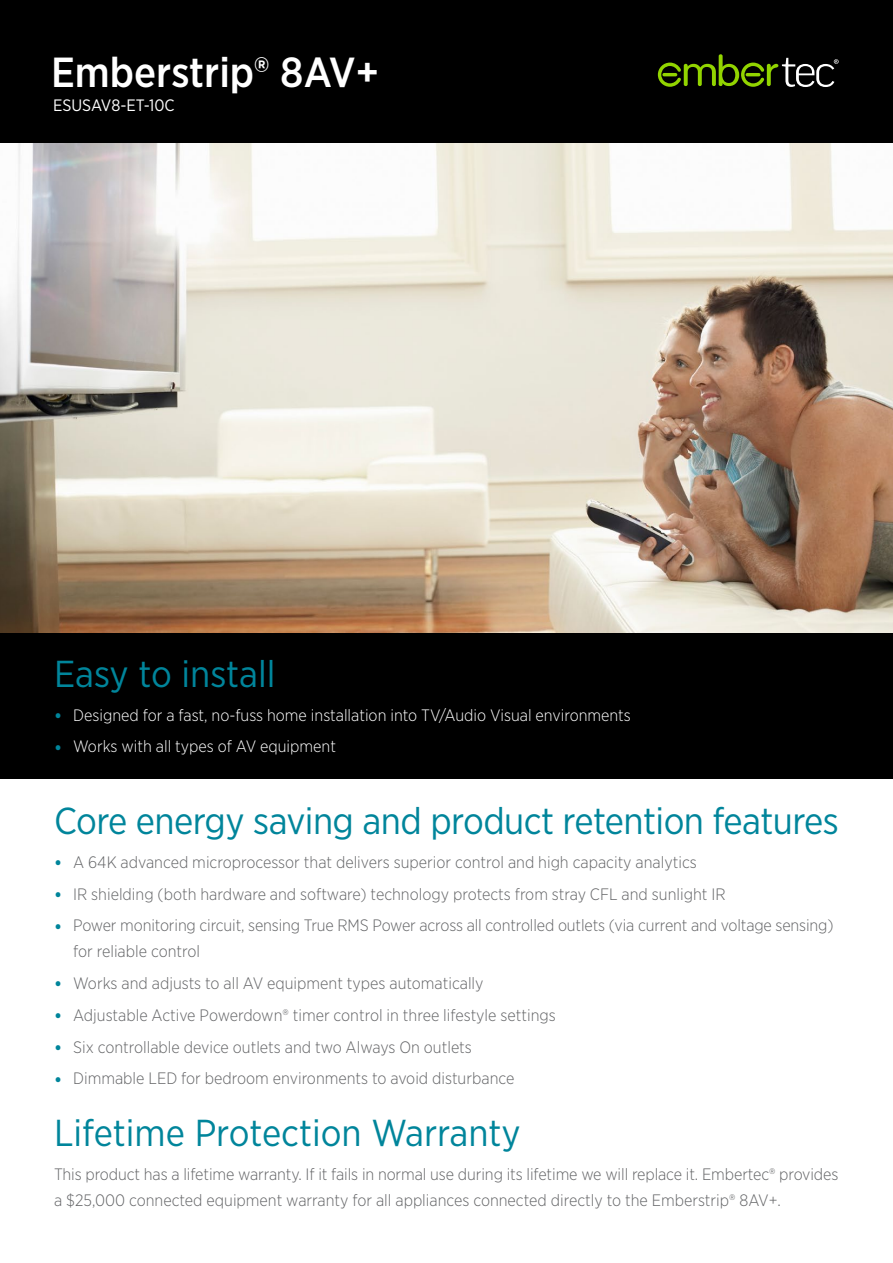
<style>
.page{position:relative;width:893px;height:1263px;background:#fff}
.page>*{position:absolute;margin:0;border:0;box-sizing:border-box;transform-origin:0 0}
.t1{font:500 42px "Gotham Narrow";color:#fff}
.t2{font:37.5px "Gotham Narrow";letter-spacing:-.015em;color:#00859b}
.t3{font:300 16.5px/25.5px "Gotham Narrow";color:#636466}
.t4{font:300 16.5px "Gotham Narrow";color:#fff}
.t5{font:16.5px "Gotham Narrow";color:#fff}
.s1{font-weight:500;font-size:18px;color:#00859b}
</style>
<div class="page">
<img style="left:0;top:142px;width:893px;height:492px">
<div style="left:0;top:634px;width:893px;height:145px;background:#000"></div>
<div style="left:0;top:0;width:893px;height:142px;background:#000"></div>
<svg style="left:658px;top:54px;width:181px;height:33px"></svg>
<hr style="left:662px;top:73px;width:15px;height:3px;background:#92d400;border-radius:2px">
<p class="t1" style="left:51px;top:45px;width:329px">Emberstrip® 8AV+</p>
<p class="t5" style="left:53px;top:95px;width:123px">ESUSAV8-ET-10C</p>
<p class="t2" style="left:54px;top:650px;width:223px">Easy to install</p>
<p class="t4" style="left:54px;top:705px;width:578px"><span class="s1">•</span> Designed for a fast, no-fuss home installation into TV/Audio Visual environments</p>
<p class="t4" style="left:54px;top:736px;width:283px"><span class="s1">•</span> Works with all types of AV equipment</p>
<p class="t2" style="left:54px;top:797px;width:786px">Core energy saving and product retention features</p>
<p class="t3" style="left:54px;top:849px;width:644px"><span class="s1">•</span> A 64K advanced microprocessor that delivers superior control and high capacity analytics</p>
<p class="t3" style="left:54px;top:880px;width:673px"><span class="s1">•</span> IR shielding (both hardware and software) technology protects from stray CFL and sunlight IR</p>
<p class="t3" style="left:73px;top:912px;width:762px;text-indent:-19px"><span class="s1">•</span> Power monitoring circuit, sensing True RMS Power across all controlled outlets (via current and voltage sensing) for reliable control</p>
<p class="t3" style="left:54px;top:970px;width:431px"><span class="s1">•</span> Works and adjusts to all AV equipment types automatically</p>
<p class="t3" style="left:54px;top:1002px;width:503px"><span class="s1">•</span> Adjustable Active Powerdown® timer control in three lifestyle settings</p>
<p class="t3" style="left:54px;top:1033px;width:419px"><span class="s1">•</span> Six controllable device outlets and two Always On outlets</p>
<p class="t3" style="left:54px;top:1065px;width:462px"><span class="s1">•</span> Dimmable LED for bedroom environments to avoid disturbance</p>
<p class="t2" style="left:54px;top:1110px;width:468px">Lifetime Protection Warranty</p>
<p class="t3" style="left:54px;top:1161px;width:786px">This product has a lifetime warranty. If it fails in normal use during its lifetime we will replace it. Embertec® provides a $25,000 connected equipment warranty for all appliances connected directly to the Emberstrip® 8AV+.</p>
</div>
